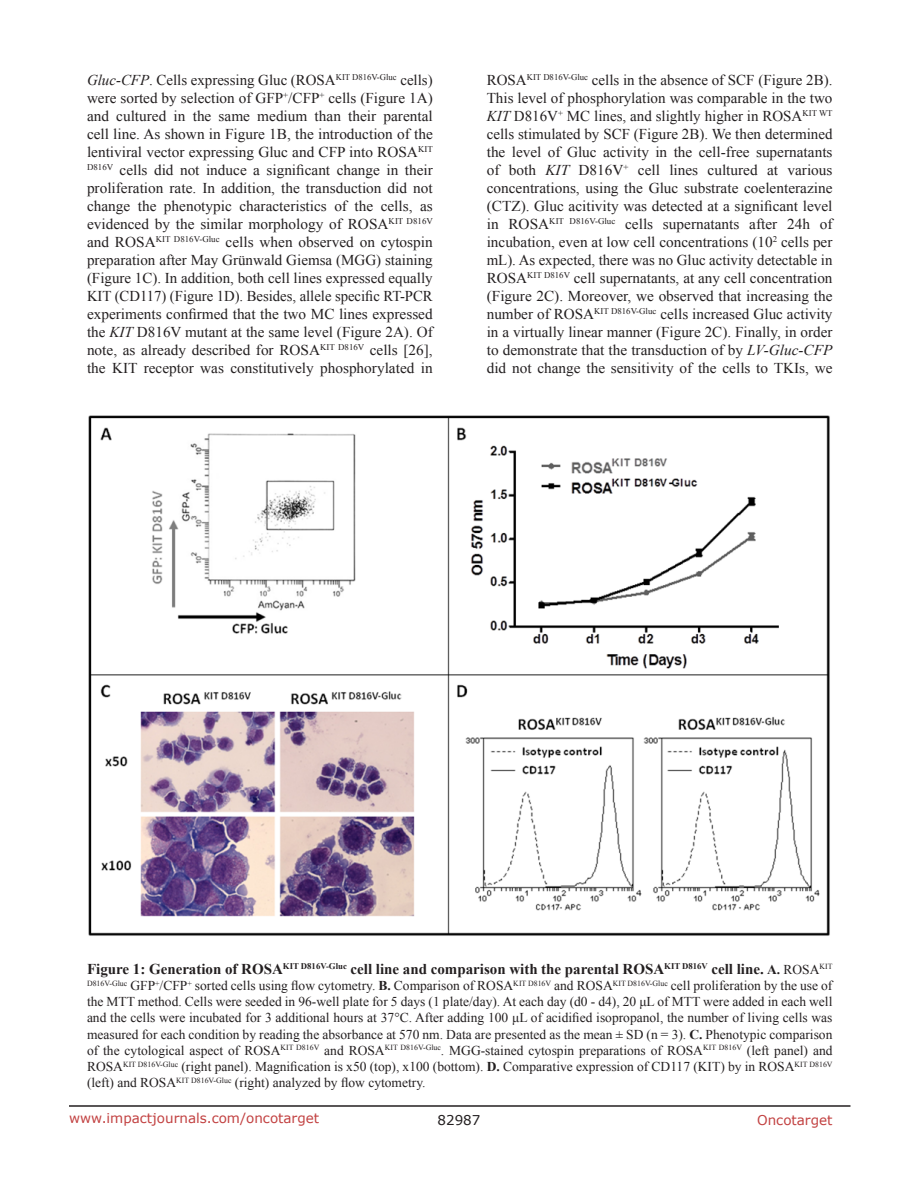
<style>
.page{position:relative;width:918px;height:1188px;background:#fff}
.page>*{position:absolute;margin:0;border:0;box-sizing:border-box;transform-origin:0 0}
.t1{font:15px/18px "Times New Roman";color:#231f20;text-align:justify}
.t2{font:700 15px "Times New Roman";color:#231f20}
.t3{font:13.5px/16.2px "Times New Roman";color:#231f20;text-align:justify}
.t4{font:13.5px "Verdana";color:#c24141}
.t5{font:13.5px "Verdana";color:#231f20}
.s1{font-style:italic}
.s2{font-size:13.5px}
.s3{font-weight:400;font-size:13.5px}
.s4{font-weight:700}
</style>
<div class="page">
<hr style="left:69px;top:1105px;width:781px;height:2px;background:#231f20">
<img style="left:89px;top:415px;width:741px;height:521px">
<p class="t1" style="left:87px;top:71px;width:347px"><span class="s1">Gluc-CFP</span>. Cells expressing Gluc (ROSA<sup>KIT</sup> <sup>D816V-Gluc</sup> cells) were sorted by selection of GFP<sup>+</sup>/CFP<sup>+</sup> cells (Figure 1A) and cultured in the same medium than their parental cell line. As shown in Figure 1B, the introduction of the lentiviral vector expressing Gluc and CFP into ROSA<sup>KIT D816V</sup> cells did not induce a significant change in their proliferation rate. In addition, the transduction did not change the phenotypic characteristics of the cells, as evidenced by the similar morphology of ROSA<sup>KIT</sup> <sup>D816V </sup>and ROSA<sup>KIT</sup> <sup>D816V-Gluc</sup> cells when observed on cytospin preparation after May Grünwald Giemsa (MGG) staining (Figure 1C). In addition, both cell lines expressed equally KIT (CD117) (Figure 1D). Besides, allele specific RT-PCR experiments confirmed that the two MC lines expressed the <span class="s1">KIT</span> D816V mutant at the same level (Figure 2A). Of note, as already described for ROSA<sup>KIT</sup> <sup>D816V</sup> cells [26], the KIT receptor was constitutively phosphorylated in</p>
<p class="t1" style="left:487px;top:71px;width:347px">ROSA<sup>KIT</sup> <sup>D816V-Gluc</sup> cells in the absence of SCF (Figure 2B).<br>This level of phosphorylation was comparable in the two <span class="s1">KIT</span> D816V<sup>+</sup> MC lines, and slightly higher in ROSA<sup>KIT</sup> <sup>WT </sup>cells stimulated by SCF (Figure 2B). We then determined the level of Gluc activity in the cell-free supernatants of both <span class="s1">KIT</span> D816V<sup>+</sup> cell lines cultured at various concentrations, using the Gluc substrate coelenterazine (CTZ). Gluc acitivity was detected at a significant level in ROSA<sup>KIT</sup> <sup>D816V-Gluc</sup> cells supernatants after 24h of incubation, even at low cell concentrations (10<sup>2</sup> cells per mL). As expected, there was no Gluc activity detectable in ROSA<sup>KIT</sup> <sup>D816V</sup> cell supernatants, at any cell concentration (Figure 2C). Moreover, we observed that increasing the number of ROSA<sup>KIT</sup> <sup>D816V-Gluc</sup> cells increased Gluc activity in a virtually linear manner (Figure 2C). Finally, in order to demonstrate that the transduction of by <span class="s1">LV-Gluc-CFP </span>did not change the sensitivity of the cells to TKIs, we</p>
<p class="t2" style="left:87px;top:958px;width:747px">Figure 1: Generation of ROSA<sup>KIT</sup> <sup>D816V-Gluc</sup> cell line and comparison with the parental ROSA<sup>KIT</sup> <sup>D816V</sup> cell line. <span class="s2">A.</span> <span class="s3">ROSA</span><sup>KIT</sup></p>
<p class="t3" style="left:87px;top:977px;width:747px"><sup>D816V-Gluc</sup> GFP<sup>+</sup>/CFP<sup>+</sup> sorted cells using flow cytometry. <span class="s4">B.</span> Comparison of ROSA<sup>KIT</sup> <sup>D816V</sup> and ROSA<sup>KIT</sup> <sup>D816V-Gluc</sup> cell proliferation by the use of the MTT method. Cells were seeded in 96-well plate for 5 days (1 plate/day). At each day (d0 - d4), 20 μL of MTT were added in each well and the cells were incubated for 3 additional hours at 37°C. After adding 100 μL of acidified isopropanol, the number of living cells was measured for each condition by reading the absorbance at 570 nm. Data are presented as the mean ± SD (n = 3). <span class="s4">C.</span> Phenotypic comparison of the cytological aspect of ROSA<sup>KIT</sup> <sup>D816V</sup> and ROSA<sup>KIT</sup> <sup>D816V-Gluc</sup>. MGG-stained cytospin preparations of ROSA<sup>KIT</sup> <sup>D816V</sup> (left panel) and ROSA<sup>KIT</sup> <sup>D816V-Gluc</sup> (right panel). Magnification is x50 (top), x100 (bottom). <span class="s4">D.</span> Comparative expression of CD117 (KIT) by in ROSA<sup>KIT</sup> <sup>D816V </sup>(left) and ROSA<sup>KIT</sup> <sup>D816V-Gluc</sup> (right) analyzed by flow cytometry.</p>
<p class="t4" style="left:69px;top:1109px;width:252px">www.impactjournals.com/oncotarget</p>
<p class="t5" style="left:438px;top:1111px;width:44px">82987</p>
<p class="t4" style="left:757px;top:1111px;width:77px">Oncotarget</p>
</div>
